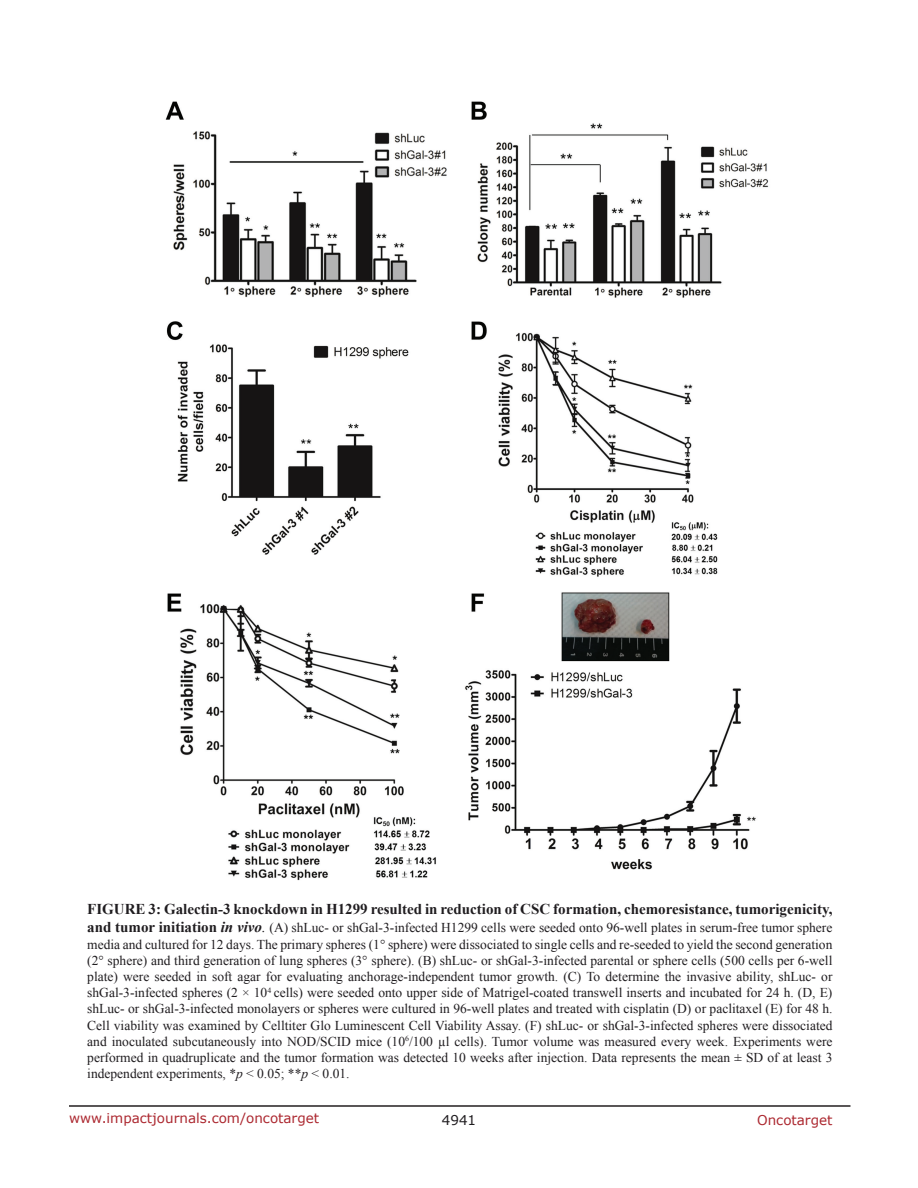
<style>
.page{position:relative;width:918px;height:1188px;background:#fff}
.page>*{position:absolute;margin:0;border:0;box-sizing:border-box;transform-origin:0 0}
.t1{font:700 15px "Times New Roman";color:#201d20}
.t2{font:13.5px/16.2px "Times New Roman";color:#201d20;text-align:justify}
.t3{font:13.5px "Verdana";color:#ac2830}
.t4{font:13.5px "Verdana";color:#201d20}
.s1{font-weight:700;font-size:15px}
.s2{font-weight:700;font-style:italic;font-size:15px}
.s3{font-style:italic;font-size:15px}
.s4{font-style:italic}
</style>
<div class="page">
<hr style="left:69px;top:1105px;width:781px;height:2px;background:#231f20">
<img style="left:165px;top:101px;width:604px;height:780px">
<p class="t1" style="left:87px;top:899px;width:444px">FIGURE 3: Galectin-3 knockdown in H1299 resulted in reduction of CSC</p>
<p class="t1" style="left:553px;top:899px;width:281px">formation, chemoresistance, tumorigenicity,</p>
<p class="t2" style="left:87px;top:920px;width:747px"><span class="s1">and tumor initiation</span> <span class="s2">in vivo</span><span class="s3">.</span> (A) shLuc- or shGal-3-infected H1299 cells were seeded onto 96-well plates in serum-free tumor sphere media and cultured for 12 days. The primary spheres (1° sphere) were dissociated to single cells and re-seeded to yield the second generation (2° sphere) and third generation of lung spheres (3° sphere). (B) shLuc- or shGal-3-infected parental or sphere cells (500 cells per 6-well plate) were seeded in soft agar for evaluating anchorage-independent tumor growth. (C) To determine the invasive ability, shLuc- or shGal-3-infected spheres (2 × 10<sup>4</sup> cells) were seeded onto upper side of Matrigel-coated transwell inserts and incubated for 24 h. (D, E) shLuc- or shGal-3-infected monolayers or spheres were cultured in 96-well plates and treated with cisplatin (D) or paclitaxel (E) for 48 h.<br>Cell viability was examined by Celltiter Glo Luminescent Cell Viability Assay. (F) shLuc- or shGal-3-infected spheres were dissociated and inoculated subcutaneously into NOD/SCID mice (10<sup>6</sup>/100 µl cells). Tumor volume was measured every week. Experiments were performed in quadruplicate and the tumor formation was detected 10 weeks after injection. Data represents the mean ± SD of at least 3 independent experiments, *<span class="s4">p</span> &lt; 0.05; **<span class="s4">p</span> &lt; 0.01.</p>
<p class="t3" style="left:69px;top:1109px;width:252px">www.impactjournals.com/oncotarget</p>
<p class="t4" style="left:442px;top:1111px;width:36px">4941</p>
<p class="t3" style="left:757px;top:1111px;width:77px">Oncotarget</p>
</div>
